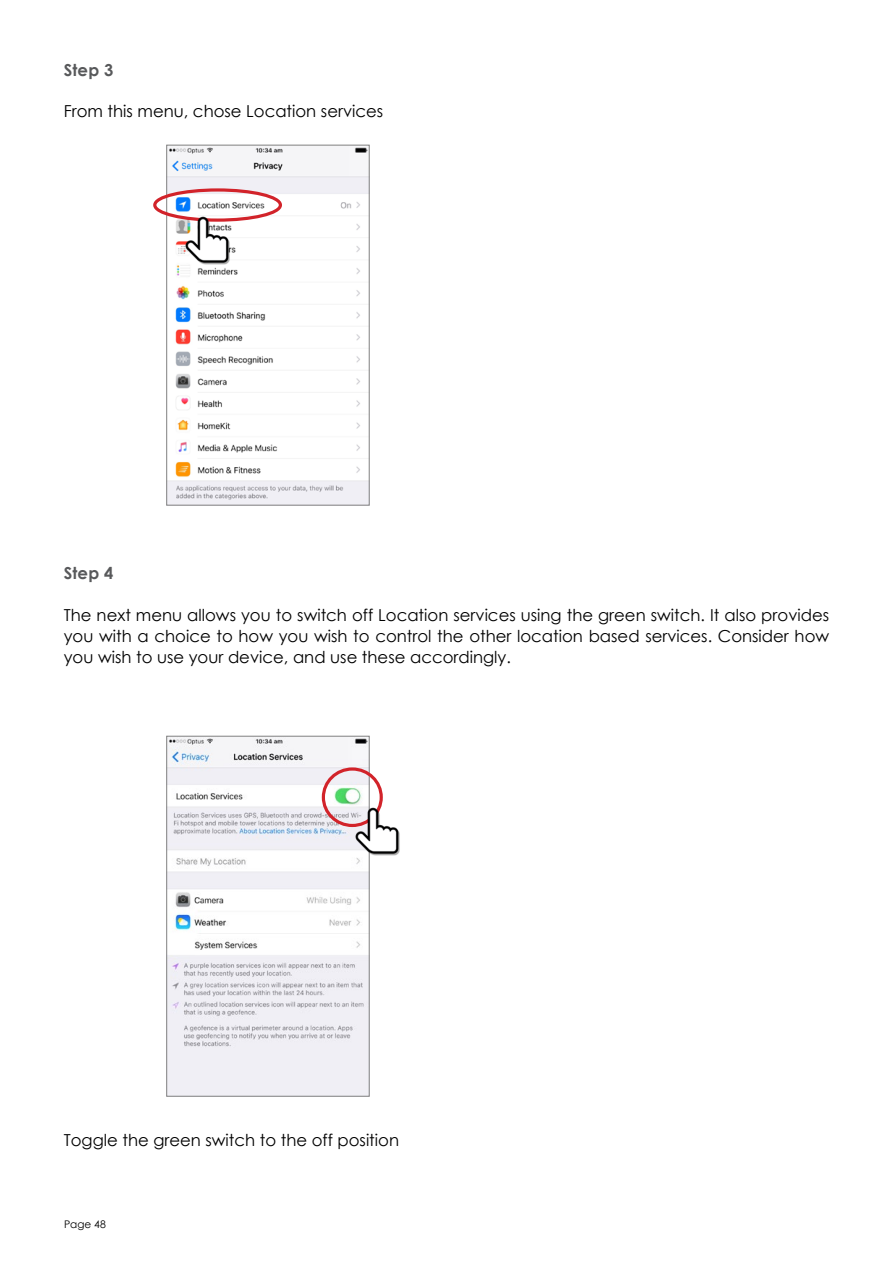
<style>
.page{position:relative;width:893px;height:1263px;background:#fff}
.page>*{position:absolute;margin:0;border:0;box-sizing:border-box;transform-origin:0 0}
.t1{font:16.5px/21px "Century Gothic";color:#000;text-align:justify}
.t2{font:700 16.5px "Century Gothic";letter-spacing:.01em;color:#58595b}
.t3{font:10.5px "Century Gothic";color:#000}
</style>
<div class="page">
<img style="left:169px;top:147px;width:198px;height:356px">
<div style="left:153px;top:188px;width:129px;height:34px;border:3px solid #d2232a;border-radius:50%"></div>
<img style="left:185px;top:217px;width:46px;height:48px">
<img style="left:169px;top:738px;width:198px;height:356px">
<div style="left:322px;top:767px;width:61px;height:60px;border:3px solid #d2232a;border-radius:50%"></div>
<img style="left:355px;top:807px;width:45px;height:49px">
<p class="t2" style="left:64px;top:58px;width:51px">Step 3</p>
<p class="t1" style="left:64px;top:100px;width:321px">From this menu, chose Location services</p>
<p class="t2" style="left:64px;top:560px;width:51px">Step 4</p>
<p class="t1" style="left:64px;top:604px;width:767px">The next menu allows you to switch off Location services using the green switch. It also provides you with a choice to how you wish to control the other location based services. Consider how you wish to use your device, and use these accordingly.</p>
<p class="t1" style="left:64px;top:1129px;width:337px">Toggle the green switch to the off position</p>
<p class="t3" style="left:64px;top:1217px;width:43px">Page 48</p>
</div>
